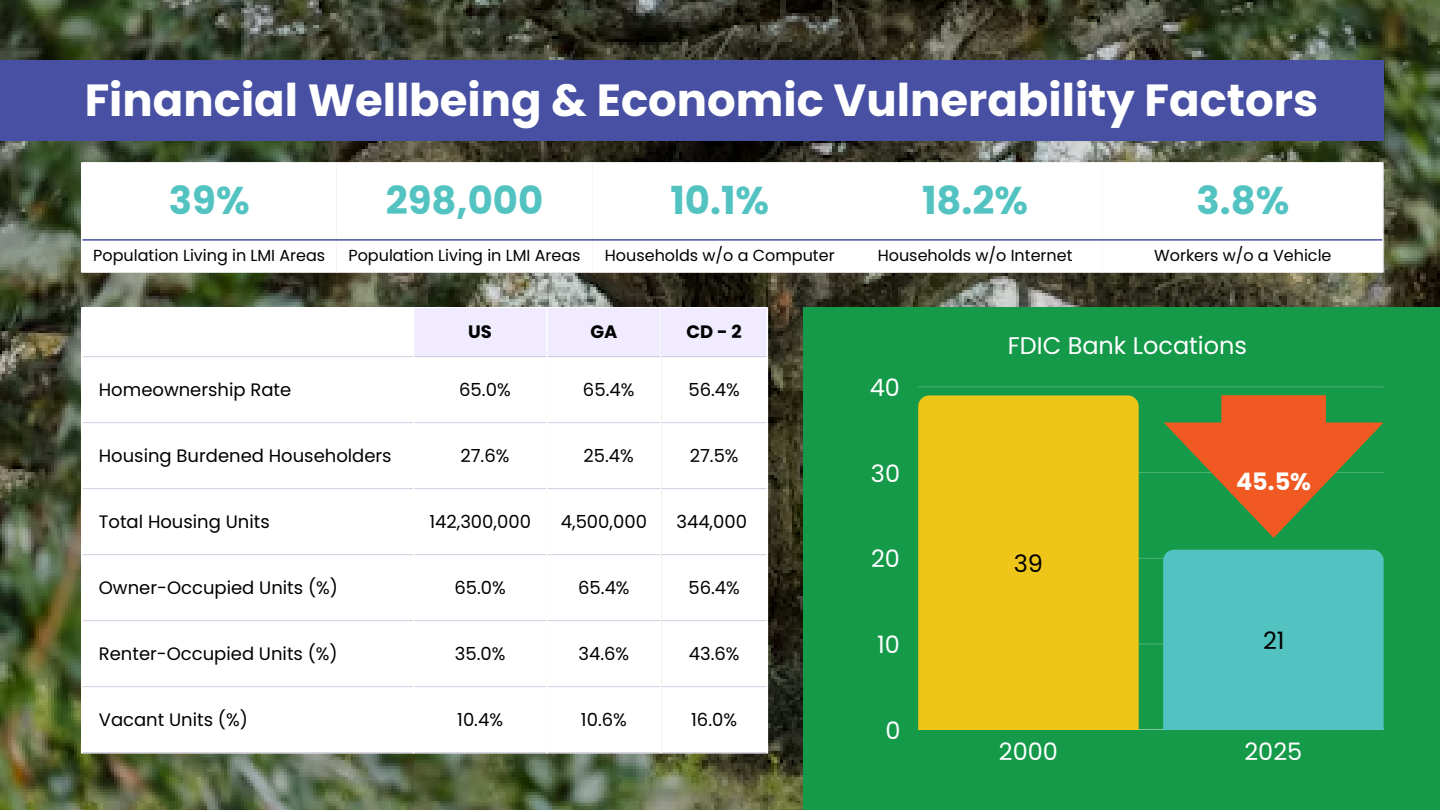
<style>
.page{position:relative;width:1440px;height:810px;background:#fff}
.page>*{position:absolute;margin:0;border:0;box-sizing:border-box;transform-origin:0 0}
.t1{font:700 45px "Poppins";color:#fff}
.t2{font:700 38.6px "Poppins";color:#53c3c2}
.t3{font:24px "Poppins";color:#fff}
.t4{font:700 24px "Poppins";color:#fff}
.t5{font:24px "Poppins";color:#000}
.t6{font:18px "Poppins";color:#000}
.t7{font:700 18px "Poppins";color:#000}
.t8{font:16px "Poppins";color:#000}
</style>
<div class="page">
<img style="left:0;top:0;width:1440px;height:810px">
<div style="left:804px;top:307px;width:636px;height:503px;background:#149a49"></div>
<svg style="left:82px;top:163px;width:1300px;height:109px"></svg>
<hr style="left:82px;top:162px;width:1300px;height:1px;background:#fff">
<hr style="left:82px;top:272px;width:1300px;height:1px;background:#fff">
<hr style="left:81px;top:162px;width:1px;height:110px;background:#fff">
<hr style="left:336px;top:162px;width:2px;height:110px;background:#fff">
<hr style="left:591px;top:162px;width:2px;height:110px;background:#fff">
<hr style="left:847px;top:162px;width:1px;height:110px;background:#fff">
<hr style="left:1102px;top:162px;width:2px;height:110px;background:#fff">
<hr style="left:1382px;top:162px;width:2px;height:110px;background:#fff">
<hr style="left:82px;top:239px;width:1300px;height:2px;background:#4750a2">
<svg style="left:82px;top:308px;width:685px;height:445px"></svg>
<div style="left:414px;top:308px;width:353px;height:49px;background:#f1ebff"></div>
<hr style="left:82px;top:307px;width:685px;height:1px;background:#fff">
<hr style="left:82px;top:357px;width:685px;height:1px;background:#f1ebff">
<hr style="left:82px;top:423px;width:685px;height:1px;background:#f1ebff">
<hr style="left:82px;top:489px;width:685px;height:1px;background:#f1ebff">
<hr style="left:82px;top:555px;width:685px;height:1px;background:#f1ebff">
<hr style="left:82px;top:621px;width:685px;height:1px;background:#f1ebff">
<hr style="left:82px;top:687px;width:685px;height:1px;background:#f1ebff">
<hr style="left:82px;top:753px;width:685px;height:1px;background:#f1ebff">
<hr style="left:81px;top:307px;width:1px;height:446px;background:#fff">
<hr style="left:413px;top:307px;width:1px;height:446px;background:#fff">
<hr style="left:546px;top:307px;width:2px;height:446px;background:#fff">
<hr style="left:660px;top:307px;width:2px;height:446px;background:#fff">
<hr style="left:767px;top:307px;width:1px;height:446px;background:#fff">
<hr style="left:918px;top:729px;width:466px;height:1px;background:#82c99e">
<hr style="left:918px;top:644px;width:466px;height:1px;background:#31a65f">
<hr style="left:918px;top:558px;width:466px;height:1px;background:#43ae6d">
<hr style="left:918px;top:472px;width:466px;height:1px;background:#48b071">
<hr style="left:918px;top:387px;width:466px;height:1px;background:#2ba35a">
<div style="left:918px;top:395px;width:221px;height:335px;background:#eec61a"></div>
<div style="left:1163px;top:550px;width:221px;height:180px;background:#53c3c2"></div>
<div style="left:0;top:60px;width:1384px;height:81px;background:#4750a2"></div>
<svg style="left:1164px;top:395px;width:220px;height:143px"></svg>
<p class="t1" style="left:85px;top:69px;width:1235px">Financial Wellbeing &amp; Economic Vulnerability Factors</p>
<p class="t2" style="left:169px;top:173px;width:82px">39%</p>
<p class="t2" style="left:386px;top:173px;width:159px">298,000</p>
<p class="t2" style="left:670px;top:173px;width:100px">10.1%</p>
<p class="t2" style="left:922px;top:173px;width:108px">18.2%</p>
<p class="t2" style="left:1196px;top:173px;width:94px">3.8%</p>
<p class="t8" style="left:93px;top:244px;width:234px">Population Living in LMI Areas</p>
<p class="t8" style="left:348px;top:244px;width:234px">Population Living in LMI Areas</p>
<p class="t8" style="left:605px;top:244px;width:231px">Households w/o a Computer</p>
<p class="t8" style="left:878px;top:244px;width:196px">Households w/o Internet</p>
<p class="t8" style="left:1154px;top:244px;width:179px">Workers w/o a Vehicle</p>
<p class="t7" style="left:468px;top:319px;width:25px">US</p>
<p class="t7" style="left:590px;top:319px;width:28px">GA</p>
<p class="t7" style="left:687px;top:319px;width:57px">CD-2</p>
<p class="t6" style="left:99px;top:377px;width:194px">Homeownership Rate</p>
<p class="t6" style="left:459px;top:377px;width:53px">65.0%</p>
<p class="t6" style="left:583px;top:377px;width:53px">65.4%</p>
<p class="t6" style="left:688px;top:377px;width:53px">56.4%</p>
<p class="t6" style="left:99px;top:443px;width:294px">Housing Burdened Householders</p>
<p class="t6" style="left:460px;top:443px;width:51px">27.6%</p>
<p class="t6" style="left:584px;top:443px;width:52px">25.4%</p>
<p class="t6" style="left:690px;top:443px;width:50px">27.5%</p>
<p class="t6" style="left:99px;top:509px;width:172px">Total Housing Units</p>
<p class="t6" style="left:429px;top:509px;width:103px">142,300,000</p>
<p class="t6" style="left:561px;top:509px;width:88px">4,500,000</p>
<p class="t6" style="left:676px;top:509px;width:72px">344,000</p>
<p class="t6" style="left:99px;top:575px;width:241px">Owner-Occupied Units (%)</p>
<p class="t6" style="left:454px;top:575px;width:53px">65.0%</p>
<p class="t6" style="left:578px;top:575px;width:53px">65.4%</p>
<p class="t6" style="left:688px;top:575px;width:53px">56.4%</p>
<p class="t6" style="left:99px;top:641px;width:240px">Renter-Occupied Units (%)</p>
<p class="t6" style="left:455px;top:641px;width:52px">35.0%</p>
<p class="t6" style="left:579px;top:641px;width:52px">34.6%</p>
<p class="t6" style="left:689px;top:641px;width:52px">43.6%</p>
<p class="t6" style="left:99px;top:707px;width:151px">Vacant Units (%)</p>
<p class="t6" style="left:457px;top:707px;width:47px">10.4%</p>
<p class="t6" style="left:581px;top:707px;width:47px">10.6%</p>
<p class="t6" style="left:691px;top:707px;width:47px">16.0%</p>
<h3 class="t3" style="left:870px;top:371px;width:32px">40</h3>
<h3 class="t3" style="left:871px;top:456px;width:31px">30</h3>
<h3 class="t3" style="left:871px;top:542px;width:30px">20</h3>
<h3 class="t3" style="left:877px;top:628px;width:24px">10</h3>
<h3 class="t3" style="left:886px;top:714px;width:17px">0</h3>
<p class="t3" style="left:1008px;top:329px;width:241px">FDIC Bank Locations</p>
<h3 class="t5" style="left:1014px;top:546px;width:31px">39</h3>
<p class="t4" style="left:1236px;top:465px;width:77px">45.5%</p>
<h3 class="t5" style="left:1263px;top:624px;width:23px">21</h3>
<h3 class="t3" style="left:999px;top:735px;width:61px">2000</h3>
<h3 class="t3" style="left:1245px;top:735px;width:59px">2025</h3>
</div>
